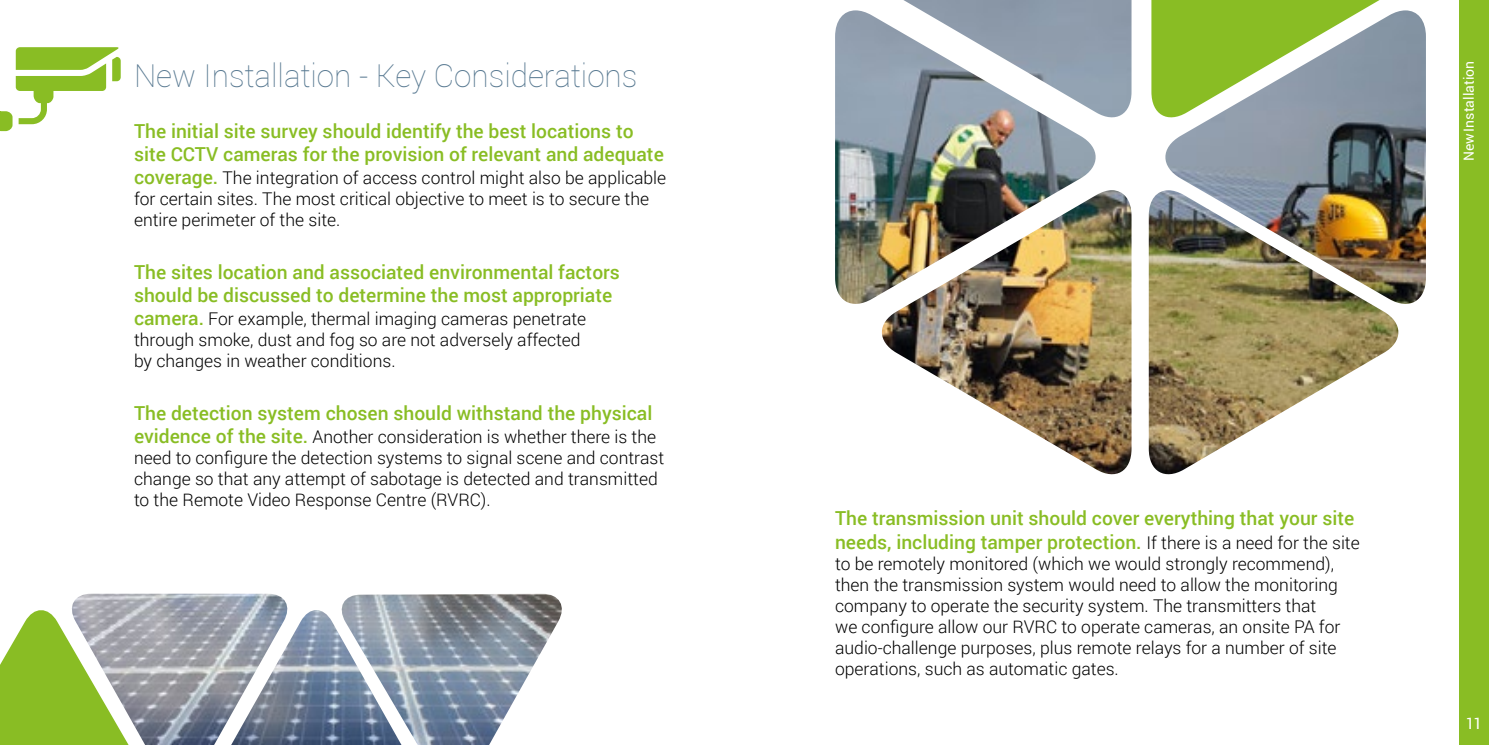
<style>
.page{position:relative;width:1489px;height:745px;background:#fff}
.page>*{position:absolute;margin:0;border:0;box-sizing:border-box;transform-origin:0 0}
.t1{font:100 31.5px "Roboto";color:#587991}
.t2{font:500 19.25px/23.1px "Roboto";color:#89bd24}
.t3{font:300 17.5px/21px "Roboto";color:#000}
.t4{font:15.75px "Roboto";color:#fff}
.t5{font:14px "Roboto";color:#fff}
.s1{font-weight:500;font-size:19.25px;color:#89bd24}
.s2{font-weight:300;font-size:17.5px;color:#000}
</style>
<div class="page">
<img style="left:72px;top:593px;width:490px;height:151px">
<svg style="left:0;top:606px;width:157px;height:138px"></svg>
<div style="left:1458px;top:0;width:30px;height:744px;background:#89bd24"></div>
<img style="left:835px;top:0;width:590px;height:475px">
<svg style="left:1151px;top:0;width:254px;height:124px"></svg>
<svg style="left:0;top:47px;width:121px;height:84px"></svg>
<h1 class="t1" style="left:134px;top:54px;width:505px">New Installation - Key Considerations</h1>
<p class="t2" style="left:134px;top:118px;width:531px">The initial site survey should identify the best locations to site CCTV cameras for the provision of relevant and adequate</p>
<p class="t3" style="left:134px;top:167px;width:533px"><span class="s1">coverage.</span> The integration of access control might also be applicable for certain sites. The most critical objective to meet is to secure the entire perimeter of the site.</p>
<p class="t2" style="left:134px;top:260px;width:487px">The sites location and associated environmental factors should be discussed to determine the most appropriate</p>
<p class="t3" style="left:134px;top:308px;width:454px"><span class="s1">camera.</span> For example, thermal imaging cameras penetrate through smoke, dust and fog so are not adversely affected by changes in weather conditions.</p>
<p class="t2" style="left:134px;top:401px;width:520px">The detection system chosen should withstand the physical</p>
<p class="t3" style="left:134px;top:426px;width:532px"><span class="s1">evidence of the site.</span> Another consideration is whether there is the need to configure the detection systems to signal scene and contrast change so that any attempt of sabotage is detected and transmitted to the Remote Video Response Centre (RVRC).</p>
<p class="t5" style="left:1458px;top:161px;width:102px;rotate:-90deg">New Installation</p>
<p class="t2" style="left:835px;top:506px;width:526px">The transmission unit should cover everything that your site needs, including tamper protection. <span class="s2">If there is a need for the site</span></p>
<p class="t3" style="left:835px;top:552px;width:507px">to be remotely monitored (which we would strongly recommend), then the transmission system would need to allow the monitoring company to operate the security system. The transmitters that we configure allow our RVRC to operate cameras, an onsite PA for audio-challenge purposes, plus remote relays for a number of site operations, such as automatic gates.</p>
<p class="t4" style="left:1465px;top:711px;width:18px">11</p>
</div>
